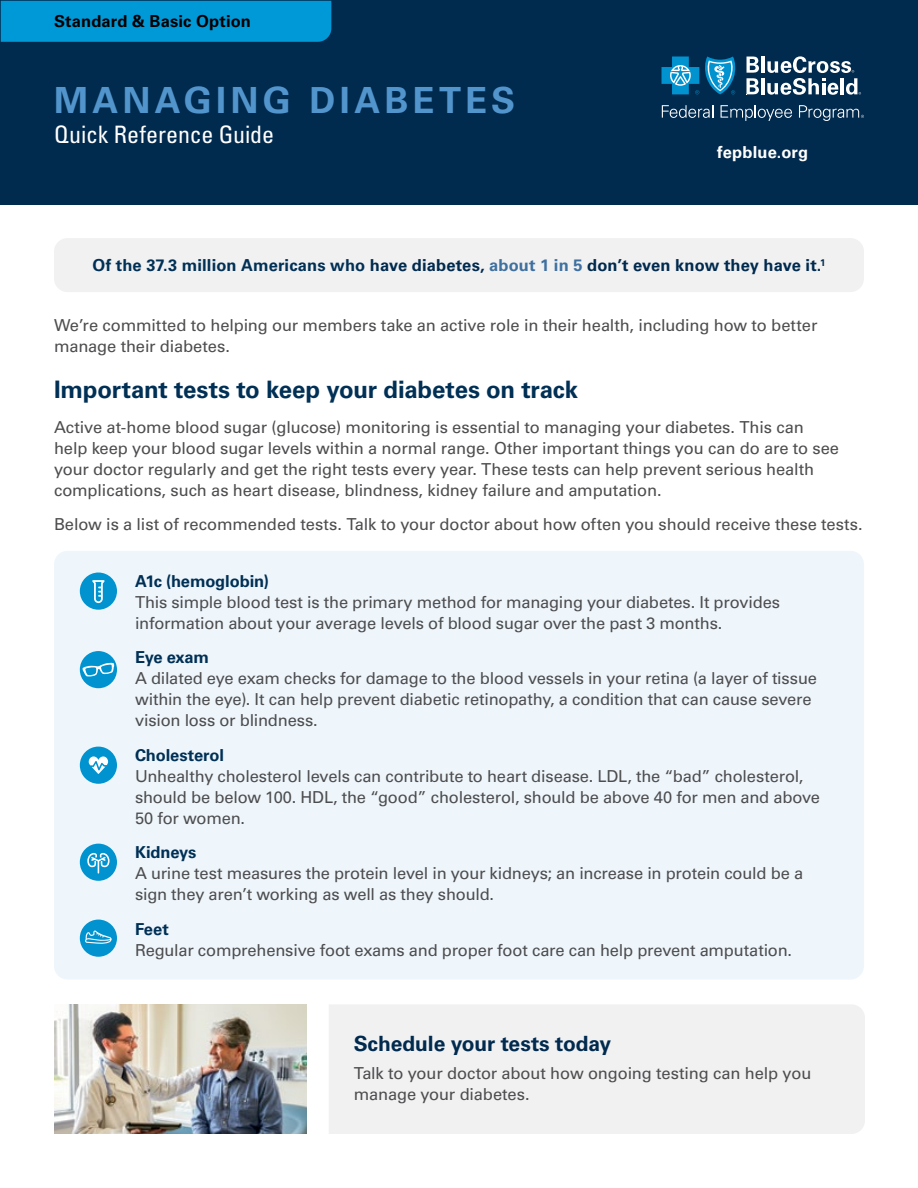
<style>
.page{position:relative;width:918px;height:1188px;background:#fff}
.page>*{position:absolute;margin:0;border:0;box-sizing:border-box;transform-origin:0 0}
.t1{font:700 36px "Univers LT Std";letter-spacing:.115em;color:#5295cd}
.t2{font:700 24px "Univers LT Std";letter-spacing:-.005em;color:#003055}
.t3{font:condensed 24px "Univers LT Std";letter-spacing:-.005em;color:#fff}
.t4{font:700 21px "Univers LT Std";letter-spacing:-.005em;color:#002a4e}
.t5{font:16.5px/21px "Univers LT Std";letter-spacing:-.01em;color:#4d4d4f}
.t6{font:700 16.5px "Univers LT Std";letter-spacing:.005em;color:#002a4e}
.t7{font:700 16.5px "Univers LT Std";letter-spacing:-.01em;color:#003055}
.t8{font:700 16.5px "Univers LT Std";letter-spacing:.01em;color:#000}
.t9{font:700 16.5px "Univers LT Std";letter-spacing:.01em;color:#fff}
.s1{color:#003055}
.s2{color:#3e70a0}
</style>
<div class="page">
<div style="left:0;top:0;width:918px;height:205px;background:#002a4e"></div>
<svg style="left:662px;top:56px;width:74px;height:38px"></svg>
<svg style="left:747px;top:57px;width:12px;height:37px"></svg>
<svg style="left:799px;top:105px;width:65px;height:16px"></svg>
<div style="left:1px;top:1px;width:330px;height:41px;background:#0099d8"></div>
<svg style="left:767px;top:56px;width:94px;height:39px"></svg>
<hr style="left:761px;top:78px;width:4px;height:16px;background:#fff">
<hr style="left:761px;top:57px;width:4px;height:16px;background:#fff">
<svg style="left:721px;top:105px;width:71px;height:16px"></svg>
<svg style="left:662px;top:105px;width:51px;height:13px"></svg>
<div style="left:54px;top:238px;width:810px;height:54px;background:#f1f1f2;border-radius:14px"></div>
<div style="left:54px;top:551px;width:810px;height:429px;background:#eef6fc;border-radius:14px"></div>
<div style="left:80px;top:573px;width:37px;height:37px;background:#0093d0;border-radius:50%"></div>
<svg style="left:92px;top:580px;width:13px;height:23px"></svg>
<div style="left:80px;top:651px;width:37px;height:37px;background:#0093d0;border-radius:50%"></div>
<svg style="left:83px;top:663px;width:31px;height:13px"></svg>
<div style="left:80px;top:747px;width:37px;height:37px;background:#0093d0;border-radius:50%"></div>
<svg style="left:89px;top:756px;width:19px;height:18px"></svg>
<div style="left:80px;top:844px;width:37px;height:37px;background:#0093d0;border-radius:50%"></div>
<svg style="left:87px;top:853px;width:23px;height:21px"></svg>
<div style="left:80px;top:920px;width:37px;height:37px;background:#0093d0;border-radius:50%"></div>
<svg style="left:85px;top:930px;width:27px;height:14px"></svg>
<img style="left:54px;top:1004px;width:253px;height:130px">
<div style="left:329px;top:1005px;width:536px;height:129px;background:#f1f1f2"></div>
<p class="t8" style="left:54px;top:12px;width:198px">Standard &amp; Basic Option</p>
<h1 class="t1" style="left:54px;top:79px;width:463px">MANAG ING DI ABE TES</h1>
<h1 class="t3" style="left:54px;top:119px;width:222px">Quick Reference Guide</h1>
<p class="t9" style="left:717px;top:143px;width:92px">fepblue.org</p>
<p class="t6" style="left:93px;top:256px;width:734px"><span class="s1">Of the 37.3 million Americans who</span> have diabetes, <span class="s2">about 1 in 5</span> don’t even know they have it.<sup>1</sup></p>
<p class="t5" style="left:54px;top:315px;width:765px">We’re committed to helping our members take an active role in their health, including how to better manage their diabetes.</p>
<h2 class="t2" style="left:54px;top:376px;width:526px">Important tests to keep your diabetes on track</h2>
<p class="t5" style="left:54px;top:417px;width:787px">Active at-home blood sugar (glucose) monitoring is essential to managing your diabetes. This can help keep your blood sugar levels within a normal range. Other important things you can do are to see your doctor regularly and get the right tests every year. These tests can help prevent serious health complications, such as heart disease, blindness, kidney failure and amputation.</p>
<p class="t5" style="left:54px;top:514px;width:810px">Below is a list of recommended tests. Talk to your doctor about how often you should receive these tests.</p>
<h3 class="t7" style="left:135px;top:571px;width:135px">A1c (hemoglobin)</h3>
<p class="t5" style="left:135px;top:591px;width:647px">This simple blood test is the primary method for managing your diabetes. It provides information about your average levels of blood sugar over the past 3 months.</p>
<h3 class="t7" style="left:135px;top:648px;width:76px">Eye exam</h3>
<p class="t5" style="left:135px;top:668px;width:684px">A dilated eye exam checks for damage to the blood vessels in your retina (a layer of tissue within the eye). It can help prevent diabetic retinopathy, a condition that can cause severe vision loss or blindness.</p>
<h3 class="t7" style="left:135px;top:745px;width:90px">Cholesterol</h3>
<p class="t5" style="left:135px;top:765px;width:687px">Unhealthy cholesterol levels can contribute to heart disease. LDL, the “bad” cholesterol, should be below 100. HDL, the “good” cholesterol, should be above 40 for men and above<br>50 for women.</p>
<h3 class="t7" style="left:135px;top:843px;width:63px">Kidneys</h3>
<p class="t5" style="left:135px;top:863px;width:670px">A urine test measures the protein level in your kidneys; an increase in protein could be a sign they aren’t working as well as they should.</p>
<h3 class="t7" style="left:135px;top:919px;width:35px">Feet</h3>
<p class="t5" style="left:135px;top:939px;width:659px">Regular comprehensive foot exams and proper foot care can help prevent amputation.</p>
<h3 class="t4" style="left:354px;top:1032px;width:259px">Schedule your tests today</h3>
<p class="t5" style="left:354px;top:1063px;width:459px">Talk to your doctor about how ongoing testing can help you manage your diabetes.</p>
</div>
